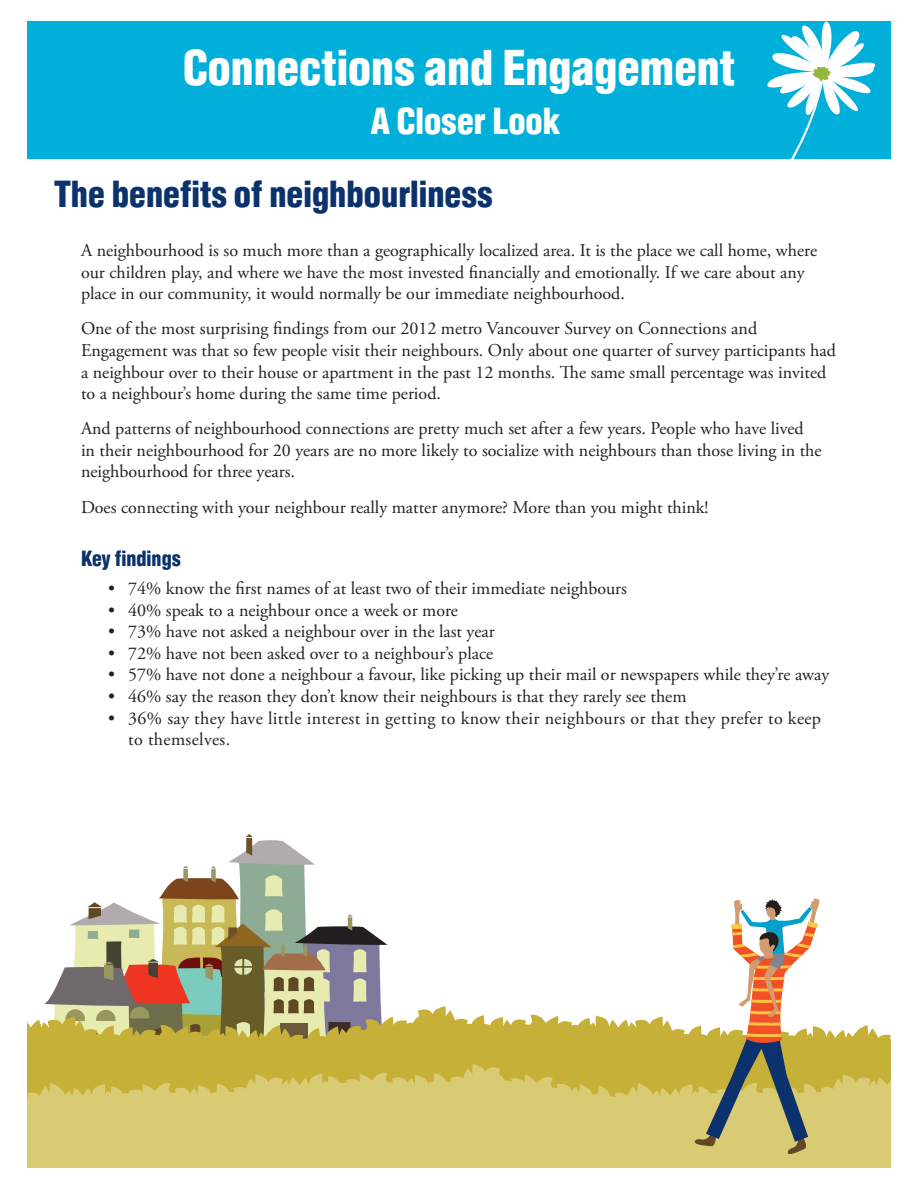
<style>
.page{position:relative;width:918px;height:1188px;background:#fff}
.page>*{position:absolute;margin:0;border:0;box-sizing:border-box;transform-origin:0 0}
.t1{font:48px "Europa Gro SBOP Bol Con";color:#fff}
.t2{font:36px "Europa Gro SBOP Bol Con";color:#0b326c}
.t3{font:36px "Europa Gro SBOP Bol Con";color:#fff}
.Titles{font:21px "Europa Gro SBOP Bol Con";color:#0b326c}
.t4{font:18px/21.6px "Adobe Garamond Pro";color:#231f20}
.t5{font:18px/21.6px "Adobe Garamond Pro";letter-spacing:.02em;color:#231f20}
</style>
<div class="page">
<svg style="left:44px;top:834px;width:343px;height:172px"></svg>
<div style="left:27px;top:1057px;width:864px;height:110px;background:#d9ca74"></div>
<svg style="left:27px;top:1006px;width:864px;height:91px;fill:#c6b037"></svg>
<svg style="left:694px;top:898px;width:126px;height:256px"></svg>
<div style="left:27px;top:21px;width:864px;height:137px;background:#00afda"></div>
<svg style="left:708px;top:21px;width:168px;height:138px"></svg>
<p class="t1" style="left:183px;top:39px;width:553px">Connections and Engagement</p>
<p class="t3" style="left:371px;top:100px;width:191px">A Closer Look</p>
<p class="t2" style="left:54px;top:172px;width:440px">The benefits of neighbourliness</p>
<p class="t4" style="left:81px;top:240px;width:738px">A neighbourhood is so much more than a geographically localized area. It is the place we call home, where our children play, and where we have the most invested financially and emotionally. If we care about any place in our community, it would normally be our immediate neighbourhood.</p>
<p class="t4" style="left:81px;top:318px;width:757px">One of the most surprising findings from our 2012 metro Vancouver Survey on Connections and Engagement was that so few people visit their neighbours. Only about one quarter of survey participants had a neighbour over to their house or apartment in the past 12 months. The same small percentage was invited to a neighbour’s home during the same time period.</p>
<p class="t4" style="left:81px;top:418px;width:742px">And patterns of neighbourhood connections are pretty much set after a few years. People who have lived in their neighbourhood for 20 years are no more likely to socialize with neighbours than those living in the neighbourhood for three years.</p>
<p class="t4" style="left:81px;top:497px;width:629px">Does connecting with your neighbour really matter anymore? More than you might think!</p>
<p class="Titles" style="left:81px;top:546px;width:101px">Key findings</p>
<p class="t4" style="left:108px;top:578px;width:521px">• 74% know the first names of at least two of their immediate neighbours</p>
<p class="t4" style="left:108px;top:600px;width:352px">• 40% speak to a neighbour once a week or more</p>
<p class="t4" style="left:108px;top:621px;width:388px">• 73% have not asked a neighbour over in the last year</p>
<p class="t4" style="left:108px;top:643px;width:387px">• 72% have not been asked over to a neighbour’s place</p>
<p class="t4" style="left:108px;top:665px;width:723px">• 57% have not done a neighbour a favour, like picking up their mail or newspapers while they’re away</p>
<p class="t4" style="left:108px;top:686px;width:580px">• 46% say the reason they don’t know their neighbours is that they rarely see them</p>
<p class="t5" style="left:128px;top:708px;width:694px;text-indent:-20px">• 36% say they have little interest in getting to know their neighbours or that they prefer to keep to themselves.</p>
</div>
